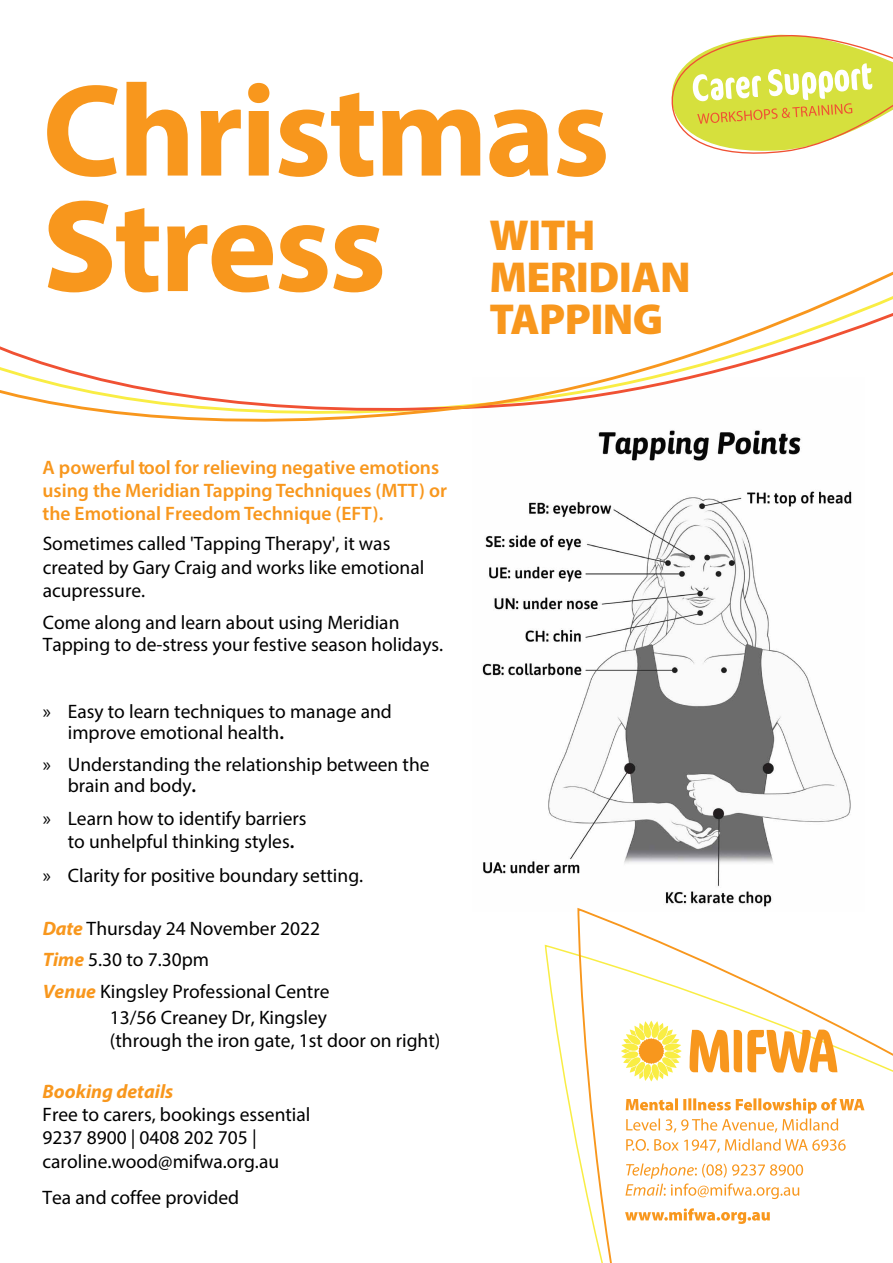
<style>
.page{position:relative;width:893px;height:1263px;background:#fff}
.page>*{position:absolute;margin:0;border:0;box-sizing:border-box;transform-origin:0 0}
.t1{font:700 132px/115.5px "Myriad Pro";letter-spacing:-.02em;color:#f8971d}
.t2{font:900 43.5px/42px "Myriad Pro";letter-spacing:-.015em;color:#f8971d}
.t3{font:19.5px/23.4px "Myriad Pro";color:#000}
.t4{font:600 19.5px/23.4px "Myriad Pro";color:#f8971d}
.t5{font:italic 700 19.5px "Myriad Pro";color:#f8971d}
.s1{font-weight:900}
.s2{font-weight:600}
.s3{font-weight:700;font-style:italic;color:#f8971d}
</style>
<div class="page">
<img style="left:482px;top:491px;width:370px;height:418px">
<svg style="left:544px;top:946px;width:32px;height:199px"></svg>
<svg style="left:576px;top:909px;width:317px;height:354px"></svg>
<svg style="left:625px;top:1208px;width:145px;height:16px"></svg>
<svg style="left:625px;top:1163px;width:178px;height:36px"></svg>
<svg style="left:626px;top:1139px;width:220px;height:13px"></svg>
<svg style="left:626px;top:1098px;width:238px;height:34px"></svg>
<hr style="left:671px;top:1049px;width:11px;height:4px;background:#fdfbdf;border-radius:50%">
<svg style="left:621px;top:1021px;width:60px;height:60px"></svg>
<svg style="left:690px;top:1029px;width:147px;height:43px"></svg>
<svg style="left:0;top:34px;width:893px;height:427px"></svg>
<h1 class="t1" style="left:43px;top:69px;width:569px">Christmas<br><span class="s1">S</span>tress</h1>
<h2 class="t2" style="left:489px;top:212px;width:203px">WITH<br>MERIDIAN<br>TAPPING</h2>
<p class="t4" style="left:43px;top:455px;width:406px">A powerful tool for relieving negative emotions using the Meridian Tapping Techniques (MTT) or the Emotional Freedom Technique (EFT).</p>
<p class="t3" style="left:43px;top:532px;width:383px">Sometimes called 'Tapping Therapy', it was created by Gary Craig and works like emotional acupressure.</p>
<p class="t3" style="left:43px;top:611px;width:402px;line-height:22.6px">Come along and learn about using Meridian<br>Tapping to de-stress your festive season holidays.</p>
<p class="t3" style="left:68px;top:701px;width:326px;line-height:21px;text-indent:-25px">» Easy to learn techniques to manage and improve emotional health<span class="s2">.</span></p>
<p class="t3" style="left:68px;top:754px;width:363px;line-height:21px;text-indent:-25px">» Understanding the relationship between the brain and body<span class="s2">.</span></p>
<p class="t3" style="left:68px;top:806px;width:240px;text-indent:-25px">» Learn how to identify barriers to unhelpful thinking styles<span class="s2">.</span></p>
<p class="t3" style="left:43px;top:863px;width:322px">» Clarity for positive boundary setting.</p>
<p class="t3" style="left:43px;top:912px;width:288px;line-height:32px"><span class="s3">Date</span> Thursday 24 November 2022<br><span class="s3">Time</span> 5.30 to 7.30pm<br><span class="s3">Venue</span> Kingsley Professional Centre</p>
<p class="t3" style="left:110px;top:1005px;width:332px">13/56 Creaney Dr, Kingsley<br>(through the iron gate, 1st door on right)</p>
<p class="t5" style="left:43px;top:1079px;width:132px">Booking details</p>
<p class="t3" style="left:43px;top:1103px;width:270px">Free to carers, bookings essential<br>9237 8900 | 0408 202 705 | caroline.wood@mifwa.org.au</p>
<p class="t3" style="left:43px;top:1185px;width:198px">Tea and coffee provided</p>
</div>
